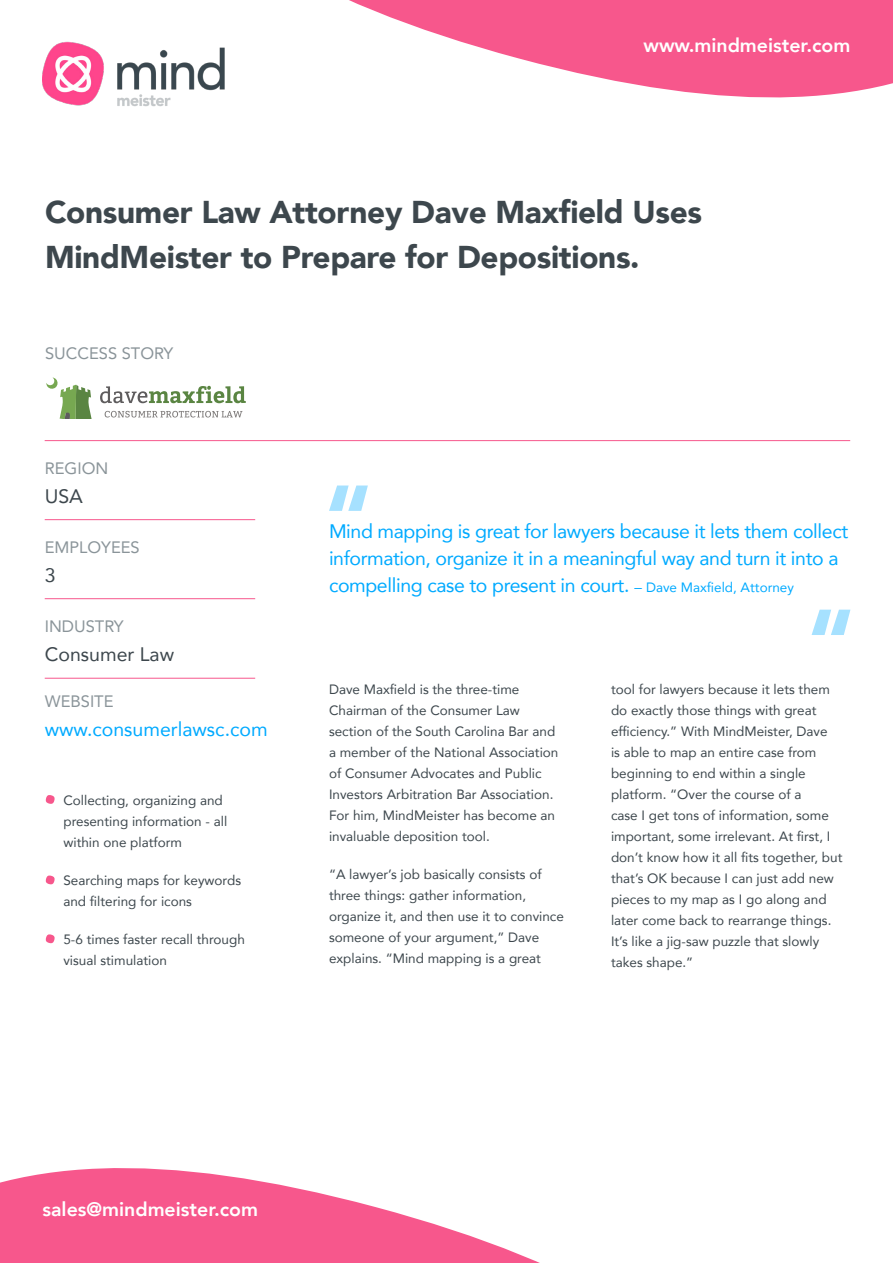
<style>
.page{position:relative;width:893px;height:1263px;background:#fff}
.page>*{position:absolute;margin:0;border:0;box-sizing:border-box;transform-origin:0 0}
.t1{font:900 31.5px/45px "Avenir";letter-spacing:-.01em;color:#3d474d}
.t2{font:19.5px/27px "Avenir";letter-spacing:-.02em;color:#0af}
.t3{font:800 19.5px "Avenir";color:#fff}
.t4{font:19.5px "Avenir";color:#0af}
.t5{font:19.5px "Avenir";color:#3d474d}
.t6{font:16.5px "Avenir";color:#8a9499}
.t7{font:13.5px/21px "Avenir";color:#3d474d}
.s1{font-size:15px}
.s2{font-size:13.5px}
</style>
<div class="page">
<svg style="left:42px;top:0;width:851px;height:98px;fill:#f7578c"></svg>
<svg style="left:0;top:1168px;width:540px;height:95px;fill:#f7578c"></svg>
<img style="left:43px;top:39px;width:192px;height:68px">
<hr style="left:45px;top:519px;width:210px;height:1px;background:#f7578c">
<hr style="left:45px;top:598px;width:210px;height:1px;background:#f7578c">
<hr style="left:45px;top:678px;width:210px;height:1px;background:#f7578c">
<svg style="left:45px;top:795px;width:10px;height:9px"></svg>
<svg style="left:45px;top:875px;width:10px;height:10px"></svg>
<svg style="left:45px;top:934px;width:10px;height:10px"></svg>
<svg style="left:329px;top:485px;width:39px;height:26px"></svg>
<svg style="left:812px;top:610px;width:38px;height:25px"></svg>
<hr style="left:45px;top:440px;width:805px;height:1px;background:#f7578c">
<svg style="left:100px;top:386px;width:146px;height:17px"></svg>
<svg style="left:105px;top:411px;width:137px;height:6px"></svg>
<svg style="left:46px;top:377px;width:46px;height:41px"></svg>
<h2 class="t3" style="left:644px;top:30px;width:208px">www.mindmeister.com</h2>
<h1 class="t1" style="left:45px;top:189px;width:658px">Consumer Law Attorney Dave Maxfield Uses<br>MindMeister to Prepare for Depositions.</h1>
<p class="t6" style="left:45px;top:340px;width:130px">SUCCESS STORY</p>
<p class="t6" style="left:45px;top:454px;width:65px">REGION</p>
<h2 class="t5" style="left:45px;top:480px;width:40px">USA</h2>
<p class="t6" style="left:45px;top:534px;width:97px">EMPLOYEES</p>
<h2 class="t5" style="left:45px;top:559px;width:12px">3</h2>
<p class="t6" style="left:45px;top:613px;width:80px">INDUSTRY</p>
<h2 class="t5" style="left:45px;top:639px;width:131px">Consumer Law</h2>
<p class="t6" style="left:45px;top:688px;width:70px">WEBSITE</p>
<h2 class="t4" style="left:45px;top:713px;width:224px">www.consumerlawsc.com</h2>
<p class="t7" style="left:63px;top:789px;width:165px">Collecting, organizing and presenting information - all within one platform</p>
<p class="t7" style="left:63px;top:869px;width:179px">Searching maps for keywords and filtering for icons</p>
<p class="t7" style="left:63px;top:928px;width:183px">5-6 times faster recall through visual stimulation</p>
<h2 class="t2" style="left:329px;top:517px;width:521px">Mind mapping is great for lawyers because it lets them collect information, organize it in a meaningful way and turn it into a compelling case to present in court. <span class="s1">–</span> <span class="s2">Dave Maxfield, Attorney</span></h2>
<p class="t7" style="left:329px;top:678px;width:231px">Dave Maxfield is the three-time Chairman of the Consumer Law section of the South Carolina Bar and a member of the National Association of Consumer Advocates and Public Investors Arbitration Bar Association.<br>For him, MindMeister has become an invaluable deposition tool.</p>
<p class="t7" style="left:329px;top:863px;width:236px">“A lawyer’s job basically consists of three things: gather information, organize it, and then use it to convince someone of your argument,” Dave explains. “Mind mapping is a great</p>
<p class="t7" style="left:611px;top:678px;width:233px">tool for lawyers because it lets them do exactly those things with great efficiency.” With MindMeister, Dave<br>is able to map an entire case from beginning to end within a single platform. “Over the course of a<br>case I get tons of information, some important, some irrelevant. At first, I don’t know how it all fits together, but that’s OK because I can just add new pieces to my map as I go along and later come back to rearrange things.<br>It’s like a jig-saw puzzle that slowly takes shape.”</p>
<h2 class="t3" style="left:43px;top:1194px;width:217px">sales@mindmeister.com</h2>
</div>
